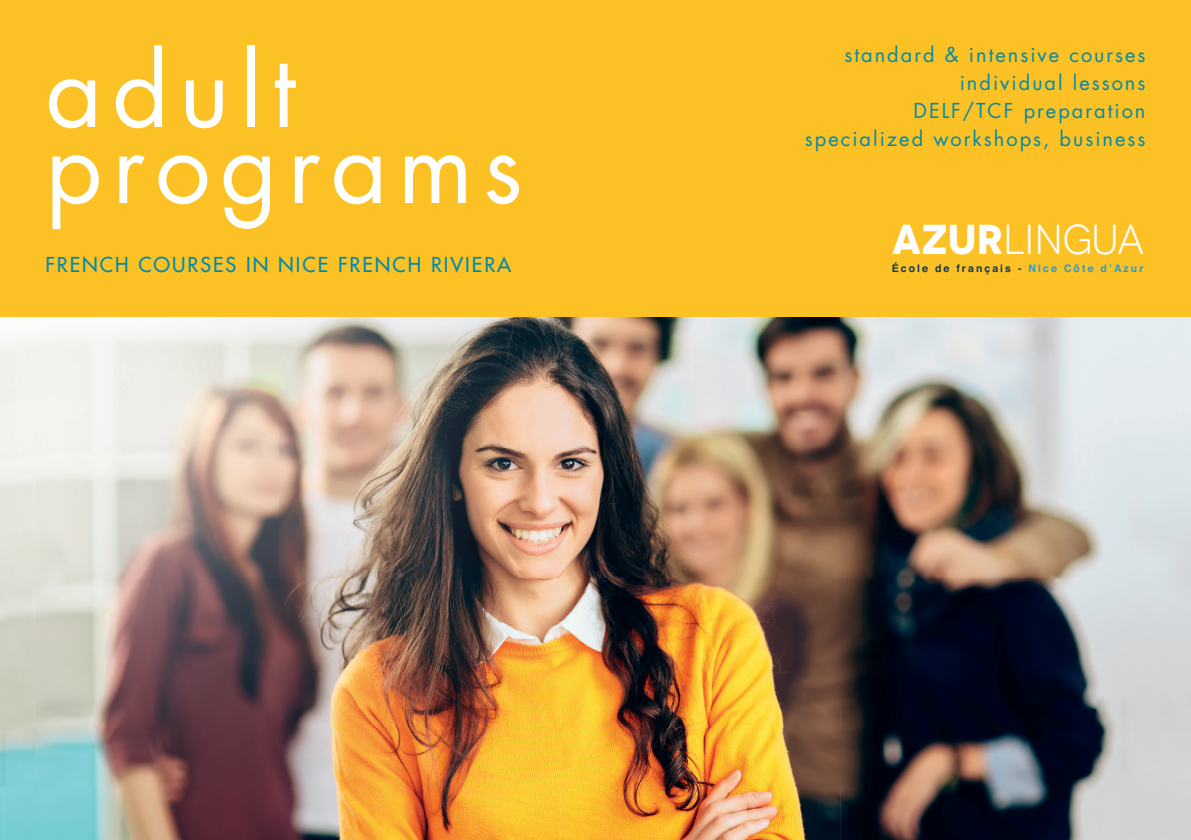
<style>
.page{position:relative;width:1191px;height:840px;background:#fff}
.page>*{position:absolute;margin:0;border:0;box-sizing:border-box;transform-origin:0 0}
.t1{font:98.6px "Futura Std";letter-spacing:.1em;color:#fff}
.t2{font:41.8px "Novecento";letter-spacing:-.005em;color:#fff}
.t3{font:20px/28px "Futura Std";letter-spacing:.1em;color:#008aad;text-align:right}
.t4{font:500 20px "Futura Std";letter-spacing:.1em;color:#008aad}
.t5{font:700 10.4px "Helvetica";letter-spacing:.195em;color:#07395f}
.s1{font-weight:700}
.s2{color:#279dd8}
</style>
<div class="page">
<div style="left:0;top:0;width:1191px;height:317px;background:#fbc125"></div>
<img style="left:0;top:317px;width:1191px;height:522px">
<img style="left:0;top:727px;width:1094px;height:58px">
<h1 class="t1" style="left:45px;top:28px;width:252px">adult</h1>
<h1 class="t1" style="left:45px;top:104px;width:479px">programs</h1>
<p class="t4" style="left:45px;top:252px;width:467px">FRENCH COURSES IN NICE FRENCH RIVIERA</p>
<p class="t3" style="left:844px;top:41px;width:303px">standard &amp; intensive courses individual lessons<br>DELF/TCF preparation</p>
<p class="t3" style="left:805px;top:125px;width:342px">specialized workshops, business</p>
<h2 class="t2" style="left:892px;top:215px;width:253px"><span class="s1">AZUR</span>LINGUA</h2>
<p class="t5" style="left:891px;top:259px;width:253px">École de français - <span class="s2">Nice Côte d’Azur</span></p>
</div>
